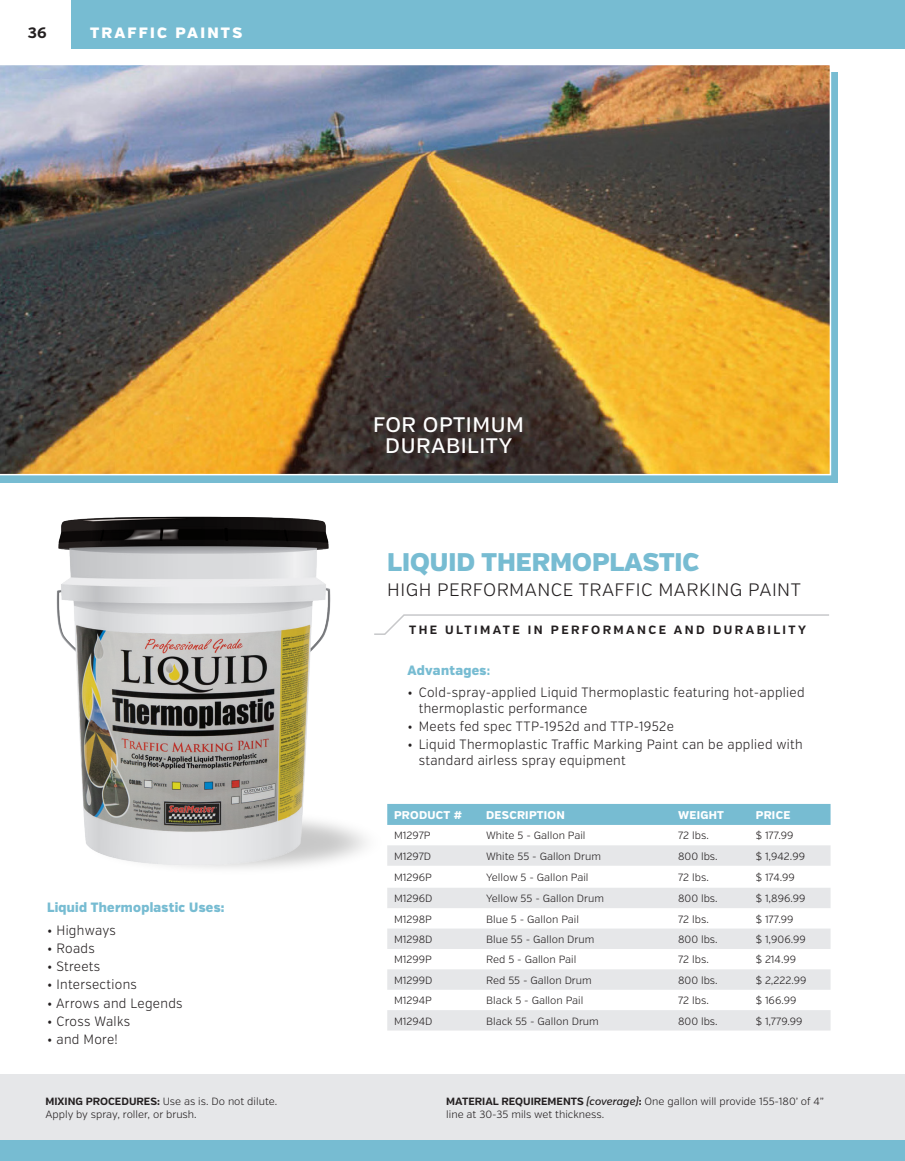
<style>
.page{position:relative;width:905px;height:1161px;background:#fff}
.page>*{position:absolute;margin:0;border:0;box-sizing:border-box;transform-origin:0 0}
.t1{font:900 25.5px "Verb";color:#77bcd2}
.t2{font:500 21px/21px "Verb";letter-spacing:.025em;color:#fff;text-align:center}
.t3{font:300 18px "Verb";letter-spacing:.025em;color:#231f20}
.t4{font:900 15px "Verb";letter-spacing:.15em;color:#fff}
.t5{font:700 15px "Verb";color:#231f20}
.t6{font:300 13.5px/15.8px "Verb";letter-spacing:.025em;color:#231f20;scale:.93 1}
.t7{font:900 13.5px "Verb";letter-spacing:.025em;color:#77bcd2;scale:.93 1}
.t8{font:700 12px "Verb";letter-spacing:.2em;color:#231f20}
.t9{font:800 11.25px "Verb";letter-spacing:.025em;color:#fff}
.t10{font:300 10.5px/12.6px "Verb";color:#231f20}
.s1{font-weight:700}
.s2{font-weight:500;font-style:italic}
</style>
<div class="page">
<div style="left:0;top:1139px;width:904px;height:22px;background:#77bcd2"></div>
<div style="left:71px;top:0;width:833px;height:49px;background:#77bcd2"></div>
<div style="left:0;top:72px;width:837px;height:410px;background:linear-gradient(to right,#77bcd2,#77bcd2)"></div>
<img style="left:56px;top:516px;width:280px;height:353px">
<img style="left:0;top:65px;width:831px;height:410px">
<svg style="left:374px;top:614px;width:455px;height:21px"></svg>
<div style="left:0;top:1074px;width:904px;height:65px;background:#e6e7e9"></div>
<div style="left:387px;top:804px;width:443px;height:21px;background:#77bcd2"></div>
<svg style="left:387px;top:845px;width:443px;height:186px;fill:#e6e7e9"></svg>
<h3 class="t5" style="left:28px;top:24px;width:20px">36</h3>
<h3 class="t4" style="left:90px;top:23px;width:153px">TRAFFIC PAINTS</h3>
<p class="t7" style="left:47px;top:899px;width:192px">Liquid Thermoplastic Uses:</p>
<p class="t6" style="left:47px;top:922px;width:76px">• Highways</p>
<p class="t6" style="left:47px;top:941px;width:53px">• Roads</p>
<p class="t6" style="left:47px;top:959px;width:59px">• Streets</p>
<p class="t6" style="left:47px;top:977px;width:98px">• Intersections</p>
<p class="t6" style="left:47px;top:995px;width:147px">• Arrows and Legends</p>
<p class="t6" style="left:47px;top:1013px;width:91px">• Cross Walks</p>
<p class="t6" style="left:47px;top:1032px;width:78px">• and More!</p>
<p class="t2" style="left:373px;top:415px;width:152px">FOR OPTIMUM<br>DURABILITY</p>
<p class="t1" style="left:387px;top:547px;width:313px">LIQUID THERMOPLASTIC</p>
<p class="t3" style="left:387px;top:579px;width:415px">HIGH PERFORMANCE TRAFFIC MARKING PAINT</p>
<p class="t8" style="left:409px;top:623px;width:398px">THE ULTIMATE IN PERFORMANCE AND DURABILITY</p>
<p class="t7" style="left:407px;top:662px;width:90px">Advantages<span class="s1">:</span></p>
<p class="t6" style="left:419px;top:685px;width:416px;text-indent:-11px">• Cold-spray-applied Liquid Thermoplastic featuring hot-applied thermoplastic performance</p>
<p class="t6" style="left:407px;top:719px;width:288px">• Meets fed spec TTP-1952d and TTP-1952e</p>
<p class="t6" style="left:419px;top:737px;width:414px;text-indent:-11px">• Liquid Thermoplastic Traffic Marking Paint can be applied with standard airless spray equipment</p>
<p class="t9" style="left:394px;top:808px;width:69px">PRODUCT #</p>
<p class="t9" style="left:486px;top:808px;width:80px">DESCRIPTION</p>
<p class="t9" style="left:678px;top:808px;width:47px">WEIGHT</p>
<p class="t9" style="left:755px;top:808px;width:36px">PRICE</p>
<p class="t10" style="left:394px;top:830px;width:38px">M1297P</p>
<p class="t10" style="left:486px;top:830px;width:101px">White 5 - Gallon Pail</p>
<p class="t10" style="left:678px;top:830px;width:32px">72 lbs.</p>
<p class="t10" style="left:755px;top:830px;width:39px">$ 177.99</p>
<p class="t10" style="left:394px;top:850px;width:39px">M1297D</p>
<p class="t10" style="left:486px;top:850px;width:116px">White 55 - Gallon Drum</p>
<p class="t10" style="left:678px;top:850px;width:41px">800 lbs.</p>
<p class="t10" style="left:755px;top:850px;width:51px">$ 1,942.99</p>
<p class="t10" style="left:394px;top:871px;width:39px">M1296P</p>
<p class="t10" style="left:486px;top:871px;width:104px">Yellow 5 - Gallon Pail</p>
<p class="t10" style="left:678px;top:871px;width:32px">72 lbs.</p>
<p class="t10" style="left:755px;top:871px;width:41px">$ 174.99</p>
<p class="t10" style="left:394px;top:892px;width:40px">M1296D</p>
<p class="t10" style="left:486px;top:892px;width:119px">Yellow 55 - Gallon Drum</p>
<p class="t10" style="left:678px;top:892px;width:41px">800 lbs.</p>
<p class="t10" style="left:755px;top:892px;width:51px">$ 1,896.99</p>
<p class="t10" style="left:394px;top:913px;width:39px">M1298P</p>
<p class="t10" style="left:486px;top:913px;width:94px">Blue 5 - Gallon Pail</p>
<p class="t10" style="left:678px;top:913px;width:32px">72 lbs.</p>
<p class="t10" style="left:755px;top:913px;width:39px">$ 177.99</p>
<p class="t10" style="left:394px;top:933px;width:40px">M1298D</p>
<p class="t10" style="left:486px;top:933px;width:110px">Blue 55 - Gallon Drum</p>
<p class="t10" style="left:678px;top:933px;width:41px">800 lbs.</p>
<p class="t10" style="left:755px;top:933px;width:52px">$ 1,906.99</p>
<p class="t10" style="left:394px;top:954px;width:39px">M1299P</p>
<p class="t10" style="left:486px;top:954px;width:92px">Red 5 - Gallon Pail</p>
<p class="t10" style="left:678px;top:954px;width:32px">72 lbs.</p>
<p class="t10" style="left:755px;top:954px;width:42px">$ 214.99</p>
<p class="t10" style="left:394px;top:974px;width:40px">M1299D</p>
<p class="t10" style="left:486px;top:974px;width:107px">Red 55 - Gallon Drum</p>
<p class="t10" style="left:678px;top:974px;width:41px">800 lbs.</p>
<p class="t10" style="left:755px;top:974px;width:52px">$ 2,222.99</p>
<p class="t10" style="left:394px;top:994px;width:39px">M1294P</p>
<p class="t10" style="left:486px;top:994px;width:99px">Black 5 - Gallon Pail</p>
<p class="t10" style="left:678px;top:994px;width:32px">72 lbs.</p>
<p class="t10" style="left:755px;top:994px;width:42px">$ 166.99</p>
<p class="t10" style="left:394px;top:1015px;width:40px">M1294D</p>
<p class="t10" style="left:486px;top:1015px;width:114px">Black 55 - Gallon Drum</p>
<p class="t10" style="left:678px;top:1015px;width:41px">800 lbs.</p>
<p class="t10" style="left:755px;top:1015px;width:48px">$ 1,779.99</p>
<p class="t10" style="left:45px;top:1096px;width:233px"><span class="s1">MIXING PROCEDURES:</span> Use as is. Do not dilute.<br>Apply by spray, roller, or brush.</p>
<p class="t10" style="left:446px;top:1096px;width:379px"><span class="s1">MATERIAL REQUIREMENTS</span> <span class="s2">(coverage)</span><span class="s1">:</span> One gallon will provide 155-180’ of 4” line at 30-35 mils wet thickness.</p>
</div>
